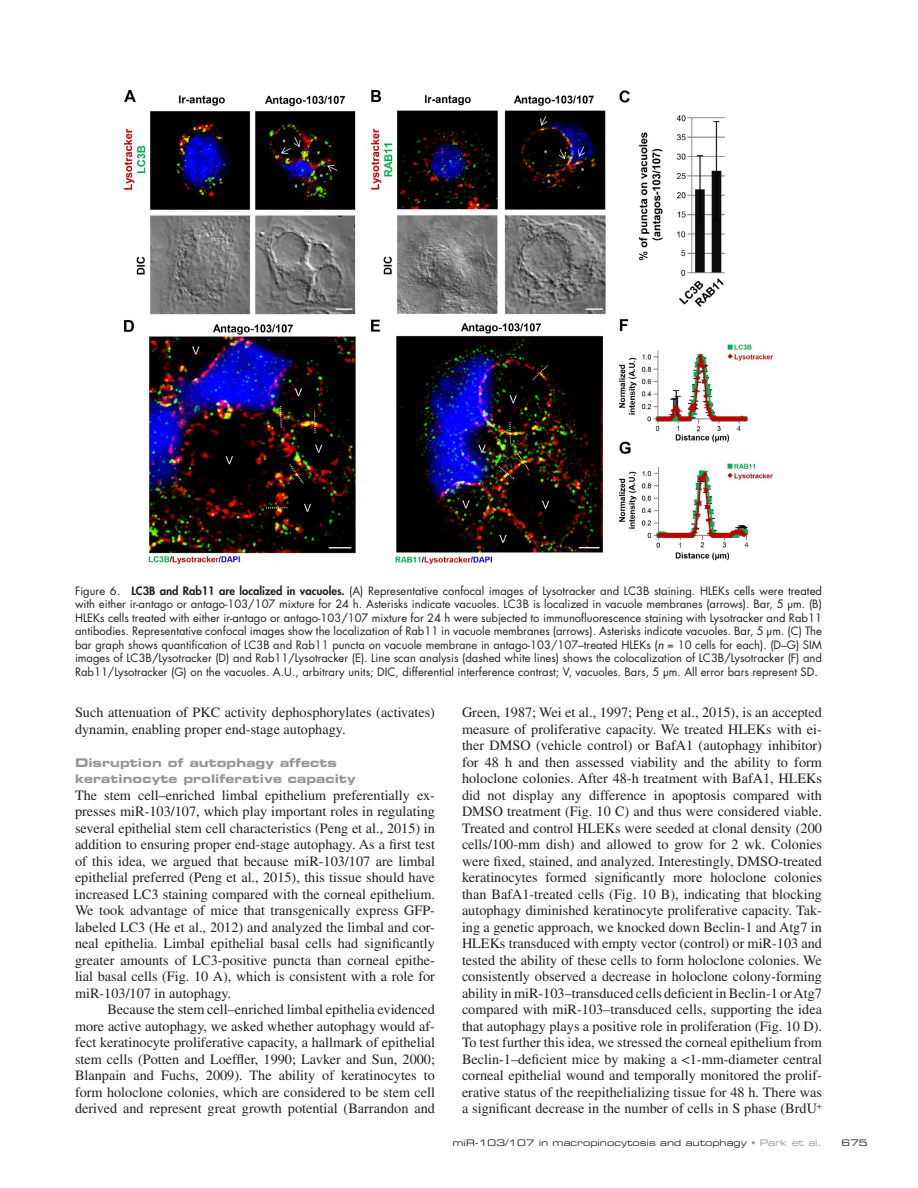
<style>
.page{position:relative;width:918px;height:1188px;background:#fff}
.page>*{position:absolute;margin:0;border:0;box-sizing:border-box;transform-origin:0 0}
.t1{font:14.25px/16.5px "Times LT Std";color:#231f20;text-align:justify}
.t2{font:12px/16.5px "Eurostile LT Std Bold Ex 2";letter-spacing:.005em;color:#949698}
.t3{font:11.25px/13.5px "Futura Std";color:#231f20;text-align:justify}
.t4{font:9px "Eurostile LT Std Ex 2";color:#231f20}
.s1{font-weight:800}
.s2{font-weight:500;font-style:italic}
.s3{color:#949698}
</style>
<div class="page">
<img style="left:124px;top:90px;width:649px;height:473px">
<p class="t3" style="left:75px;top:584px;width:749px">Figure 6. <span class="s1">LC3B and Rab11 are localized in vacuoles.</span> (A) Representative confocal images of Lysotracker and LC3B staining. HLEKs cells were treated with either ir-antago or antago-103/107 mixture for 24 h. Asterisks indicate vacuoles. LC3B is localized in vacuole membranes (arrows). Bar, 5 µm. (B)<br>HLEKs cells treated with either ir-antago or antago-103/107 mixture for 24 h were subjected to immunofluorescence staining with Lysotracker and Rab11 antibodies. Representative confocal images show the localization of Rab11 in vacuole membranes (arrows). Asterisks indicate vacuoles. Bar, 5 µm. (C) The bar graph shows quantification of LC3B and Rab11 puncta on vacuole membrane in antago-103/107–treated HLEKs (<span class="s2">n</span> = 10 cells for each). (D–G) SIM images of LC3B/Lysotracker (D) and Rab11/Lysotracker (E). Line scan analysis (dashed white lines) shows the colocalization of LC3B/Lysotracker (F) and Rab11/Lysotracker (G) on the vacuoles. A.U., arbitrary units; DIC, differential interference contrast; V, vacuoles. Bars, 5 µm. All error bars represent SD.</p>
<p class="t1" style="left:75px;top:704px;width:361px">Such attenuation of PKC activity dephosphorylates (activates) dynamin, enabling proper end-stage autophagy.</p>
<p class="t2" style="left:75px;top:754px;width:282px">Disruption of autophagy affects keratinocyte proliferative capacity</p>
<p class="t1" style="left:75px;top:786px;width:362px">The stem cell–enriched limbal epithelium preferentially ex&shy;presses miR-103/107, which play important roles in regulating several epithelial stem cell characteristics (Peng et al., 2015) in addition to ensuring proper end-stage autophagy. As a first test of this idea, we argued that because miR-103/107 are limbal epithelial preferred (Peng et al., 2015), this tissue should have increased LC3 staining compared with the corneal epithelium.<br>We took advantage of mice that transgenically express GFP&shy;labeled LC3 (He et al., 2012) and analyzed the limbal and cor&shy;neal epithelia. Limbal epithelial basal cells had significantly greater amounts of LC3-positive puncta than corneal epithe&shy;lial basal cells (Fig. 10 A), which is consistent with a role for miR-103/107 in autophagy.</p>
<p class="t1" style="left:75px;top:1001px;width:362px;text-indent:32px">Because the stem cell–enriched limbal epithelia evidenced more active autophagy, we asked whether autophagy would af&shy;fect keratinocyte proliferative capacity, a hallmark of epithelial stem cells (Potten and Loeffler, 1990; Lavker and Sun, 2000; Blanpain and Fuchs, 2009). The ability of keratinocytes to form holoclone colonies, which are considered to be stem cell derived and represent great growth potential (Barrandon and</p>
<p class="t1" style="left:462px;top:704px;width:362px">Green, 1987; Wei et al., 1997; Peng et al., 2015), is an accepted measure of proliferative capacity. We treated HLEKs with ei&shy;ther DMSO (vehicle control) or BafA1 (autophagy inhibitor) for 48 h and then assessed viability and the ability to form holoclone colonies. After 48-h treatment with BafA1, HLEKs did not display any difference in apoptosis compared with DMSO treatment (Fig. 10 C) and thus were considered viable.<br>Treated and control HLEKs were seeded at clonal density (200 cells/100-mm dish) and allowed to grow for 2 wk. Colonies were fixed, stained, and analyzed. Interestingly, DMSO-treated keratinocytes formed significantly more holoclone colonies than BafA1-treated cells (Fig. 10 B), indicating that blocking autophagy diminished keratinocyte proliferative capacity. Tak&shy;ing a genetic approach, we knocked down Beclin-1 and Atg7 in HLEKs transduced with empty vector (control) or miR-103 and tested the ability of these cells to form holoclone colonies. We consistently observed a decrease in holoclone colony-forming ability in miR-103–transduced cells deficient in Beclin-1 or Atg7 compared with miR-103–transduced cells, supporting the idea that autophagy plays a positive role in proliferation (Fig. 10 D).<br>To test further this idea, we stressed the corneal epithelium from Beclin-1–deficient mice by making a &lt;1-mm-diameter central corneal epithelial wound and temporally monitored the prolif&shy;erative status of the reepithelializing tissue for 48 h. There was a significant decrease in the number of cells in S phase (BrdU<sup>+</sup></p>
<p class="t4" style="left:453px;top:1136px;width:371px">miR-103/107 in macropinocytosis and autophagy <span class="s3">• Park et al.</span></p>
<p class="t4" style="left:841px;top:1136px;width:28px">675</p>
</div>
